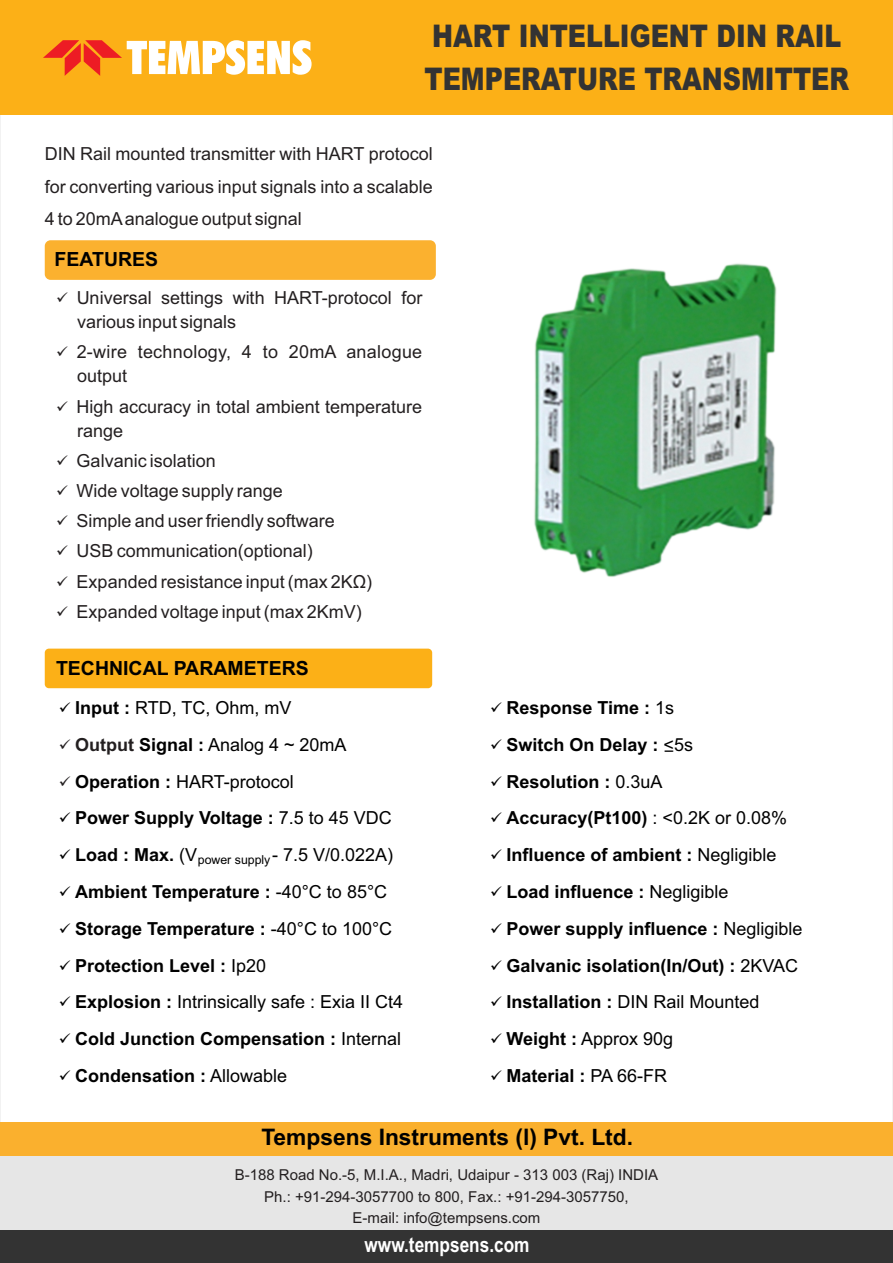
<style>
.page{position:relative;width:893px;height:1263px;background:#fff}
.page>*{position:absolute;margin:0;border:0;box-sizing:border-box;transform-origin:0 0}
.t1{font:900 31.2px/42.3px "Arial";color:#333;scale:.81 1}
.t2{font:700 22.8px "Arial";color:#000}
.t3{font:700 21px "Arial Narrow";color:#fff}
.t4{font:700 19.5px "Arial";color:#000}
.t5{font:18px/24.2px "Arial";color:#231f20}
.t6{font:700 18px "Arial";color:#000}
.t7{font:18px "Arial";color:#000}
.t8{font:15px/21.8px "Arial";color:#231f20;text-align:center}
.t9{font:14.7px "Arial";color:#000;scale:2.13 1}
.t10{font:12.3px "Arial";color:#000}
.s1{font-weight:700}
.s2{color:#231f20}
.s3{font-weight:700;color:#231f20}
.s4{font-weight:400}
</style>
<div class="page">
<div style="left:0;top:0;width:893px;height:115px;background:#fcb017"></div>
<svg style="left:43px;top:40px;width:269px;height:36px"></svg>
<img style="left:534px;top:263px;width:243px;height:314px">
<div style="left:45px;top:240px;width:391px;height:40px;background:#fbb12f;border-radius:6px"></div>
<div style="left:45px;top:649px;width:387px;height:39px;background:#fcb017;border-radius:4px"></div>
<div style="left:0;top:1122px;width:893px;height:109px;background:#e6e6e6"></div>
<div style="left:0;top:1122px;width:893px;height:34px;background:#fab02e"></div>
<div style="left:0;top:1231px;width:893px;height:32px;background:#333"></div>
<h1 class="t1" style="left:424px;top:18px;width:526px">HART INTELLIGENT DIN RAIL<br>TEMPERATURE TRANSMITTER</h1>
<p class="t5" style="left:45px;top:140px;width:389px;line-height:32.1px;text-align:justify">DIN Rail mounted transmitter with HART protocol for converting various input signals into a scalable 4 to 20mAanalogue output signal</p>
<p class="t4" style="left:55px;top:252px;width:105px">FEATURES</p>
<p class="t5" style="left:77px;top:287px;width:347px;text-indent:-21px">✓ Universal settings with HART-protocol for various input signals</p>
<p class="t5" style="left:77px;top:342px;width:347px;text-indent:-21px">✓ 2-wire technology, 4 to 20mA analogue output</p>
<p class="t5" style="left:77px;top:396px;width:347px;text-indent:-21px">✓ High accuracy in total ambient temperature range</p>
<p class="t5" style="left:56px;top:450px;width:161px">✓ Galvanic isolation</p>
<p class="t5" style="left:56px;top:480px;width:228px">✓ Wide voltage supply range</p>
<p class="t5" style="left:56px;top:510px;width:280px">✓ Simple and user friendly software</p>
<p class="t5" style="left:56px;top:541px;width:258px">✓ USB communication(optional)</p>
<p class="t5" style="left:56px;top:571px;width:318px">✓ Expanded resistance input (max 2KΩ)</p>
<p class="t5" style="left:56px;top:601px;width:307px">✓ Expanded voltage input (max 2KmV)</p>
<p class="t4" style="left:56px;top:661px;width:254px">TECHNICAL PARAMETERS</p>
<p class="t7" style="left:59px;top:701px;width:234px">✓ <span class="s1">Input :</span> RTD, TC, Ohm, mV</p>
<p class="t7" style="left:59px;top:738px;width:289px"><span class="s2">✓</span> <span class="s3">Output</span> <span class="s1">Signal :</span> Analog 4 ~ 20mA</p>
<p class="t7" style="left:59px;top:774px;width:236px"><span class="s2">✓</span> <span class="s1">Operation :</span> HART-protocol</p>
<p class="t6" style="left:59px;top:811px;width:335px">✓ Power Supply Voltage : <span class="s4">7.5 to 45 VDC</span></p>
<p class="t6" style="left:59px;top:848px;width:140px">✓ Load : Max. <span class="s4">(V</span></p>
<p class="t7" style="left:272px;top:848px;width:123px">- 7.5 V/0.022A)</p>
<p class="t6" style="left:59px;top:885px;width:330px">✓ Ambient Temperature : <span class="s4">-40°C to 85°C</span></p>
<p class="t6" style="left:59px;top:922px;width:335px">✓ Storage Temperature : <span class="s4">-40°C to 100°C</span></p>
<p class="t6" style="left:59px;top:958px;width:209px">✓ Protection Level : <span class="s4">Ip20</span></p>
<p class="t7" style="left:59px;top:995px;width:346px">✓ <span class="s1">Explosion :</span> Intrinsically safe : Exia II Ct4</p>
<p class="t6" style="left:59px;top:1032px;width:344px">✓ Cold Junction Compensation : <span class="s4">Internal</span></p>
<p class="t6" style="left:59px;top:1069px;width:230px">✓ Condensation : <span class="s4">Allowable</span></p>
<p class="t10" style="left:198px;top:855px;width:74px">power supply</p>
<p class="t6" style="left:490px;top:701px;width:185px">✓ Response Time : <span class="s4">1s</span></p>
<p class="t6" style="left:490px;top:738px;width:204px">✓ Switch On Delay : <span class="s4">&lt;5s</span></p>
<p class="t6" style="left:490px;top:774px;width:174px">✓ Resolution : <span class="s4">0.3uA</span></p>
<p class="t6" style="left:490px;top:811px;width:298px">✓ Accuracy(Pt100) <span class="s4">: &lt;0.2K or 0.08%</span></p>
<p class="t6" style="left:490px;top:848px;width:288px">✓ Influence of ambient : <span class="s4">Negligible</span></p>
<p class="t6" style="left:490px;top:885px;width:240px">✓ Load influence : <span class="s4">Negligible</span></p>
<p class="t6" style="left:490px;top:922px;width:314px">✓ Power supply influence : <span class="s4">Negligible</span></p>
<p class="t6" style="left:490px;top:958px;width:309px">✓ Galvanic isolation(In/Out) : <span class="s4">2KVAC</span></p>
<p class="t7" style="left:490px;top:995px;width:271px">✓ <span class="s1">Installation :</span> DIN Rail Mounted</p>
<p class="t7" style="left:490px;top:1032px;width:184px">✓ <span class="s1">Weight :</span> Approx 90g</p>
<p class="t6" style="left:490px;top:1069px;width:178px">✓ Material : <span class="s4">PA 66-FR</span></p>
<p class="t9" style="left:664px;top:744px;width:6px">-</p>
<p class="t2" style="left:261px;top:1128px;width:373px">Tempsens Instruments (l) Pvt. Ltd.</p>
<p class="t8" style="left:235px;top:1165px;width:425px">B-188 Road No.-5, M.I.A., Madri, Udaipur - 313 003 (Raj) INDIA<br>Ph.: +91-294-3057700 to 800, Fax.: +91-294-3057750,<br>E-mail: info@tempsens.com</p>
<p class="t3" style="left:365px;top:1237px;width:166px">www.tempsens.com</p>
</div>
